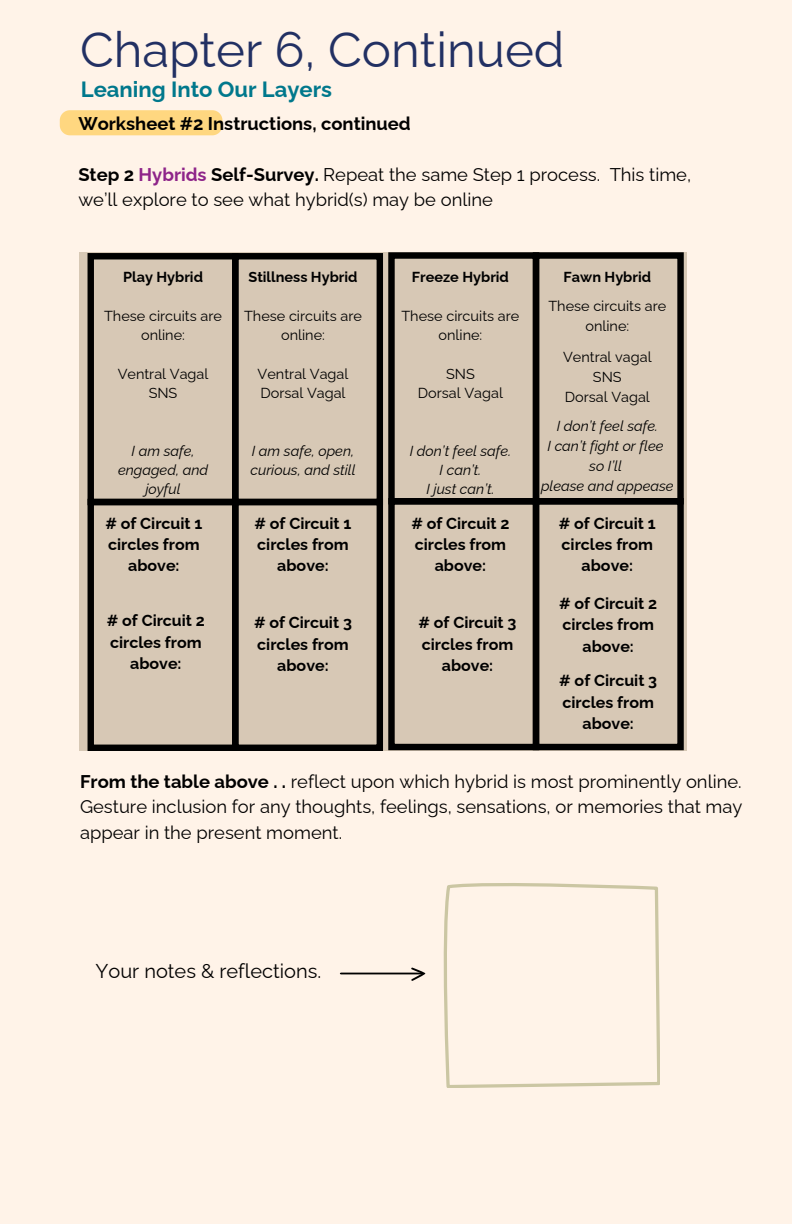
<style>
.page{position:relative;width:792px;height:1224px;background:#fff3e8}
.page>*{position:absolute;margin:0;border:0;box-sizing:border-box;transform-origin:0 0}
.t1{font:49.2px "Raleway";color:#223063}
.t2{font:700 22px "Raleway";color:#00788c}
.t3{font:20px "Raleway";color:#000}
.t4{font:18.4px/25.6px "Raleway";color:#000;text-align:justify}
.t5{font:700 18.4px "Raleway";color:#000}
.t6{font:700 16px/21.4px "Raleway";color:#000;text-align:center}
.t7{font:14.4px/19.4px "Raleway";color:#000;text-align:center}
.t8{font:italic 14.4px/19.4px "Raleway";color:#000;text-align:center}
.t9{font:700 14.4px "Raleway";color:#000}
.s1{font-weight:700}
.s2{font-weight:700;color:#8e2489}
</style>
<div class="page">
<div style="left:79px;top:252px;width:607px;height:499px;background:#d7c8b5"></div>
<svg style="left:444px;top:883px;width:216px;height:204px"></svg>
<svg style="left:340px;top:967px;width:85px;height:14px"></svg>
<div style="left:232px;top:253px;width:151px;height:252px;border:6px solid #000"></div>
<div style="left:232px;top:499px;width:151px;height:252px;border:6px solid #000"></div>
<div style="left:88px;top:253px;width:150px;height:252px;border:6px solid #000"></div>
<div style="left:88px;top:499px;width:150px;height:252px;border:6px solid #000"></div>
<div style="left:60px;top:110px;width:162px;height:25px;background:#ffd780"></div>
<div style="left:533px;top:252px;width:151px;height:252px;border:6px solid #000"></div>
<div style="left:533px;top:498px;width:151px;height:252px;border:6px solid #000"></div>
<div style="left:388px;top:252px;width:151px;height:252px;border:6px solid #000"></div>
<div style="left:388px;top:498px;width:151px;height:252px;border:6px solid #000"></div>
<p class="t1" style="left:80px;top:21px;width:486px">Chapter 6, Continued</p>
<h4 class="t2" style="left:81px;top:77px;width:253px">Leaning Into Our Layers</h4>
<h5 class="t5" style="left:78px;top:112px;width:334px">Worksheet #2 Instructions, continued</h5>
<p class="t4" style="left:78px;top:161px;width:614px"><span class="s1">Step 2</span> <span class="s2">Hybrids</span> <span class="s1">Self-Survey.</span> Repeat the same Step 1 process. This time, we’ll explore to see what hybrid(s) may be online</p>
<h6 class="t9" style="left:123px;top:268px;width:81px">Play Hybrid</h6>
<p class="t7" style="left:104px;top:306px;width:119px">These circuits are online:</p>
<p class="t7" style="left:118px;top:364px;width:92px">Ventral Vagal</p>
<p class="t7" style="left:149px;top:383px;width:30px">SNS</p>
<p class="t8" style="left:118px;top:441px;width:92px">I am safe, engaged, and joyful</p>
<p class="t6" style="left:105px;top:512px;width:98px"># of Circuit 1 circles from above:</p>
<h6 class="t6" style="left:107px;top:610px;width:100px"># of Circuit 2 circles from above:</h6>
<p class="t9" style="left:248px;top:268px;width:111px">Stillness Hybrid</p>
<p class="t7" style="left:244px;top:306px;width:119px">These circuits are online:</p>
<h6 class="t7" style="left:258px;top:364px;width:92px">Ventral Vagal</h6>
<h6 class="t7" style="left:260px;top:383px;width:87px">Dorsal Vagal</h6>
<p class="t8" style="left:250px;top:441px;width:107px;text-align:left">I am safe, open, curious, and still</p>
<h6 class="t6" style="left:255px;top:512px;width:98px"># of Circuit 1 circles from above:</h6>
<p class="t6" style="left:254px;top:612px;width:99px"># of Circuit 3 circles from above:</p>
<p class="t9" style="left:412px;top:268px;width:99px">Freeze Hybrid</p>
<p class="t7" style="left:401px;top:306px;width:119px">These circuits are online:</p>
<p class="t7" style="left:446px;top:364px;width:30px">SNS</p>
<p class="t7" style="left:418px;top:383px;width:87px">Dorsal Vagal</p>
<p class="t8" style="left:410px;top:441px;width:103px">I don’t feel safe.</p>
<p class="t8" style="left:440px;top:460px;width:43px">I can’t.</p>
<p class="t8" style="left:426px;top:480px;width:70px">I just can’t.</p>
<p class="t6" style="left:411px;top:512px;width:100px"># of Circuit 2 circles from above:</p>
<p class="t6" style="left:419px;top:612px;width:99px"># of Circuit 3 circles from above:</p>
<h6 class="t9" style="left:564px;top:269px;width:89px">Fawn Hybrid</h6>
<h6 class="t7" style="left:548px;top:296px;width:119px;line-height:20px">These circuits are online:</h6>
<h6 class="t7" style="left:563px;top:347px;width:90px">Ventral vagal</h6>
<h6 class="t7" style="left:593px;top:367px;width:30px">SNS</h6>
<p class="t7" style="left:565px;top:387px;width:87px">Dorsal Vagal</p>
<h6 class="t8" style="left:557px;top:416px;width:103px">I don’t feel safe.</h6>
<p class="t8" style="left:548px;top:436px;width:117px">I can’t fight or flee</p>
<p class="t8" style="left:589px;top:456px;width:34px">so I’ll</p>
<p class="t8" style="left:541px;top:476px;width:134px">please and appease</p>
<p class="t6" style="left:559px;top:512px;width:98px"># of Circuit 1 circles from above:</p>
<h6 class="t6" style="left:559px;top:593px;width:100px"># of Circuit 2 circles from above:</h6>
<h6 class="t6" style="left:559px;top:670px;width:99px"># of Circuit 3 circles from above:</h6>
<h1 class="t4" style="left:80px;top:769px;width:664px"><span class="s1">From the table above . .</span> reflect upon which hybrid is most prominently online.<br>Gesture inclusion for any thoughts, feelings, sensations, or memories that may appear in the present moment.</h1>
<h2 class="t3" style="left:95px;top:959px;width:227px">Your notes &amp; reflections.</h2>
</div>
